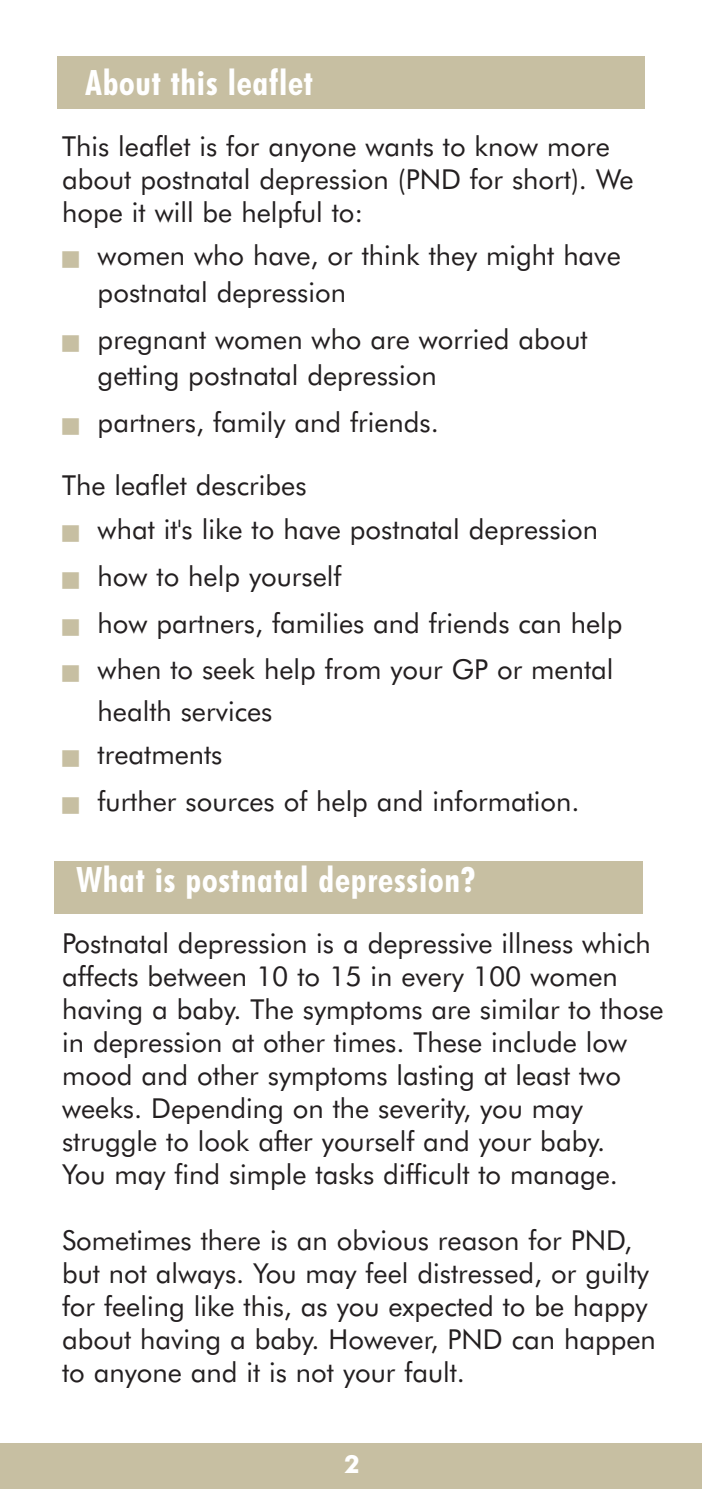
<style>
.page{position:relative;width:702px;height:1489px;background:#fff}
.page>*{position:absolute;margin:0;border:0;box-sizing:border-box;transform-origin:0 0}
.t1{font:700 condensed 35px "Futura BT";letter-spacing:.02em;color:#fff}
.t2{font:27.5px/33px "Futura BT";color:#231f20}
.t3{font:700 25px "Futura BT";color:#fff}
.s1{color:#c7bfa2}
</style>
<div class="page">
<div style="left:54px;top:860px;width:588px;height:53px;background:#c7bfa2"></div>
<div style="left:57px;top:57px;width:587px;height:52px;background:#c7bfa2"></div>
<div style="left:0;top:1443px;width:702px;height:45px;background:#c7bfa2"></div>
<p class="t1" style="left:86px;top:69px;width:229px">About this leaflet</p>
<p class="t2" style="left:62px;top:132px;width:573px">This leaflet is for anyone wants to know more about postnatal depression (PND for short). We hope it will be helpful to:</p>
<p class="t2" style="left:98px;top:240px;width:524px;line-height:36.2px;text-indent:-35px"><span class="s1">■</span> women who have, or think they might have postnatal depression</p>
<p class="t2" style="left:98px;top:323px;width:491px;line-height:36.2px;text-indent:-35px"><span class="s1">■</span> pregnant women who are worried about getting postnatal depression</p>
<p class="t2" style="left:62px;top:408px;width:378px"><span class="s1">■</span> partners, family and friends.</p>
<p class="t2" style="left:62px;top:471px;width:246px">The leaflet describes</p>
<p class="t2" style="left:62px;top:515px;width:537px"><span class="s1">■</span> what it's like to have postnatal depression</p>
<p class="t2" style="left:62px;top:561px;width:281px"><span class="s1">■</span> how to help yourself</p>
<p class="t2" style="left:62px;top:608px;width:562px"><span class="s1">■</span> how partners, families and friends can help</p>
<p class="t2" style="left:98px;top:651px;width:517px;line-height:41.2px;text-indent:-35px"><span class="s1">■</span> when to seek help from your GP or mental health services</p>
<p class="t2" style="left:62px;top:740px;width:162px"><span class="s1">■</span> treatments</p>
<p class="t2" style="left:62px;top:787px;width:519px"><span class="s1">■</span> further sources of help and information.</p>
<p class="t1" style="left:76px;top:865px;width:401px">What is postnatal depression?</p>
<p class="t2" style="left:62px;top:928px;width:603px">Postnatal depression is a depressive illness which affects between 10 to 15 in every 100 women having a baby. The symptoms are similar to those in depression at other times. These include low mood and other symptoms lasting at least two weeks. Depending on the severity, you may struggle to look after yourself and your baby.<br>You may find simple tasks difficult to manage.</p>
<p class="t2" style="left:62px;top:1225px;width:595px">Sometimes there is an obvious reason for PND, but not always. You may feel distressed, or guilty for feeling like this, as you expected to be happy about having a baby. However, PND can happen to anyone and it is not your fault.</p>
<p class="t3" style="left:344px;top:1453px;width:17px">2</p>
</div>
